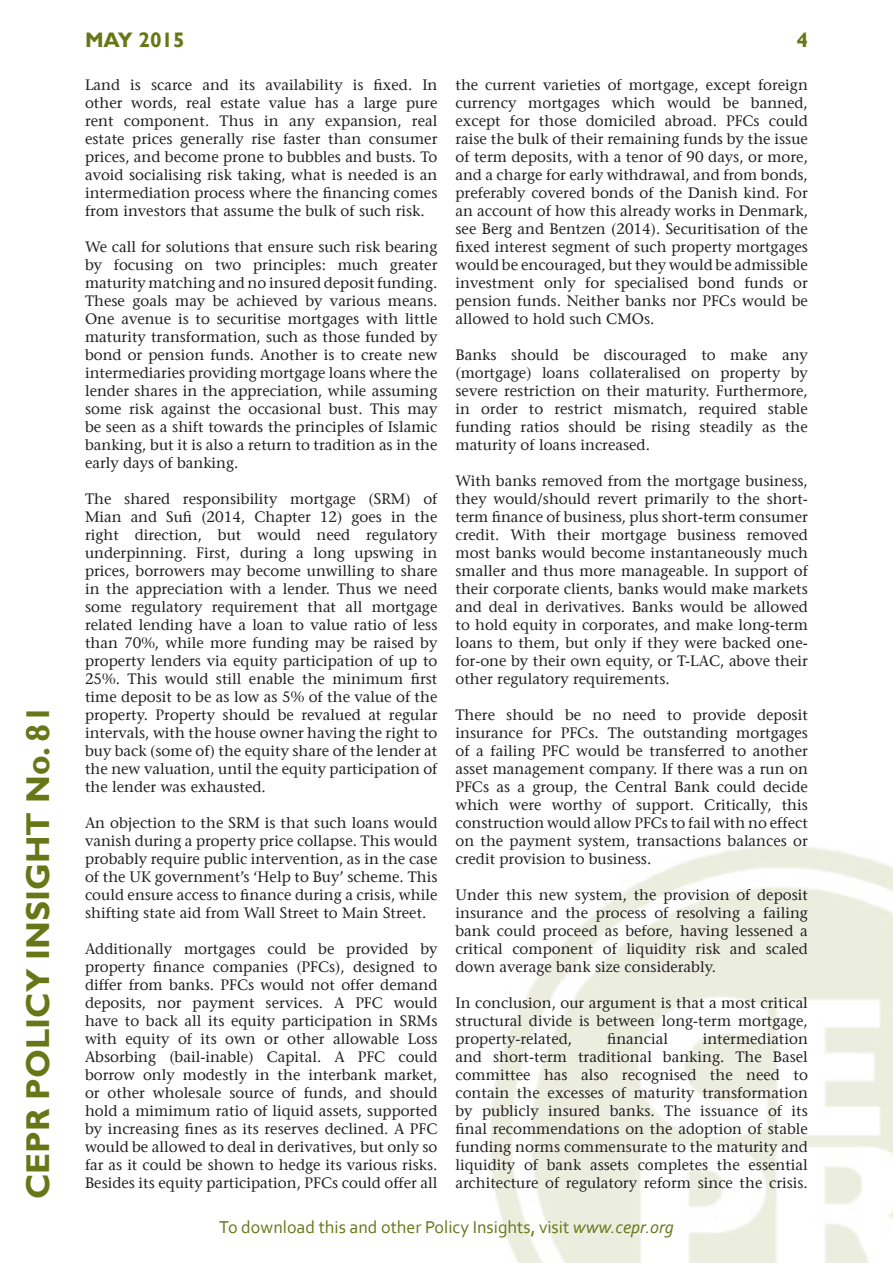
<style>
.page{position:relative;width:893px;height:1263px;background:#fff}
.page>*{position:absolute;margin:0;border:0;box-sizing:border-box;transform-origin:0 0}
.t1{font:700 33px "Gill Sans";color:#677717}
.t2{font:700 21px "Gill Sans";color:#677717}
.t3{font:18px "Corbel";color:#677717}
.t4{font:15px/18px "Stone Serif";color:#231f20;text-align:justify}
.s1{font-style:italic}
</style>
<div class="page">
<img style="left:490px;top:846px;width:403px;height:417px">
<h1 class="t1" style="left:18px;top:1199px;width:496px;rotate:-90deg">CEPR POLICY INSIGHT No. 81</h1>
<h2 class="t2" style="left:85px;top:28px;width:101px">MAY 2015</h2>
<h2 class="t2" style="left:796px;top:28px;width:13px">4</h2>
<p class="t4" style="left:85px;top:76px;width:354px">Land is scarce and its availability is fixed. In other words, real estate value has a large pure rent component. Thus in any expansion, real estate prices generally rise faster than consumer prices, and become prone to bubbles and busts. To avoid socialising risk taking, what is needed is an intermediation process where the financing comes from investors that assume the bulk of such risk.</p>
<p class="t4" style="left:85px;top:238px;width:354px">We call for solutions that ensure such risk bearing by focusing on two principles: much greater maturity matching and no insured deposit funding.<br>These goals may be achieved by various means.<br>One avenue is to securitise mortgages with little maturity transformation, such as those funded by bond or pension funds. Another is to create new intermediaries providing mortgage loans where the lender shares in the appreciation, while assuming some risk against the occasional bust. This may be seen as a shift towards the principles of Islamic banking, but it is also a return to tradition as in the early days of banking.</p>
<p class="t4" style="left:85px;top:490px;width:354px">The shared responsibility mortgage (SRM) of Mian and Sufi (2014, Chapter 12) goes in the right direction, but would need regulatory underpinning. First, during a long upswing in prices, borrowers may become unwilling to share in the appreciation with a lender. Thus we need some regulatory requirement that all mortgage related lending have a loan to value ratio of less than 70%, while more funding may be raised by property lenders via equity participation of up to 25%. This would still enable the minimum first time deposit to be as low as 5% of the value of the property. Property should be revalued at regular intervals, with the house owner having the right to buy back (some of) the equity share of the lender at the new valuation, until the equity participation of the lender was exhausted.</p>
<p class="t4" style="left:85px;top:814px;width:354px">An objection to the SRM is that such loans would vanish during a property price collapse. This would probably require public intervention, as in the case of the UK government’s ‘Help to Buy’ scheme. This could ensure access to finance during a crisis, while shifting state aid from Wall Street to Main Street.</p>
<p class="t4" style="left:85px;top:940px;width:354px">Additionally mortgages could be provided by property finance companies (PFCs), designed to differ from banks. PFCs would not offer demand deposits, nor payment services. A PFC would have to back all its equity participation in SRMs with equity of its own or other allowable Loss Absorbing (bail-inable) Capital. A PFC could borrow only modestly in the interbank market, or other wholesale source of funds, and should hold a mimimum ratio of liquid assets, supported by increasing fines as its reserves declined. A PFC would be allowed to deal in derivatives, but only so far as it could be shown to hedge its various risks.<br>Besides its equity participation, PFCs could offer all</p>
<p class="t4" style="left:455px;top:76px;width:354px">the current varieties of mortgage, except foreign currency mortgages which would be banned, except for those domiciled abroad. PFCs could raise the bulk of their remaining funds by the issue of term deposits, with a tenor of 90 days, or more, and a charge for early withdrawal, and from bonds, preferably covered bonds of the Danish kind. For an account of how this already works in Denmark, see Berg and Bentzen (2014). Securitisation of the fixed interest segment of such property mortgages would be encouraged, but they would be admissible investment only for specialised bond funds or pension funds. Neither banks nor PFCs would be allowed to hold such CMOs.</p>
<p class="t4" style="left:455px;top:346px;width:354px">Banks should be discouraged to make any (mortgage) loans collateralised on property by severe restriction on their maturity. Furthermore, in order to restrict mismatch, required stable funding ratios should be rising steadily as the maturity of loans increased.</p>
<p class="t4" style="left:455px;top:472px;width:354px">With banks removed from the mortgage business, they would/should revert primarily to the short&shy;term finance of business, plus short-term consumer credit. With their mortgage business removed most banks would become instantaneously much smaller and thus more manageable. In support of their corporate clients, banks would make markets and deal in derivatives. Banks would be allowed to hold equity in corporates, and make long-term loans to them, but only if they were backed one&shy;for-one by their own equity, or T-LAC, above their other regulatory requirements.</p>
<p class="t4" style="left:455px;top:706px;width:354px">There should be no need to provide deposit insurance for PFCs. The outstanding mortgages of a failing PFC would be transferred to another asset management company. If there was a run on PFCs as a group, the Central Bank could decide which were worthy of support. Critically, this construction would allow PFCs to fail with no effect on the payment system, transactions balances or credit provision to business.</p>
<p class="t4" style="left:455px;top:886px;width:354px">Under this new system, the provision of deposit insurance and the process of resolving a failing bank could proceed as before, having lessened a critical component of liquidity risk and scaled down average bank size considerably.</p>
<p class="t4" style="left:455px;top:994px;width:354px">In conclusion, our argument is that a most critical structural divide is between long-term mortgage, property-related,</p>
<p class="t4" style="left:455px;top:1030px;width:354px;text-indent:247px">intermediation and short-term traditional banking. The Basel committee has also recognised the need to contain the excesses of maturity transformation by publicly insured banks. The issuance of its final recommendations on the adoption of stable funding norms commensurate to the maturity and liquidity of bank assets completes the essential architecture of regulatory reform since the crisis.</p>
<p class="t4" style="left:607px;top:1030px;width:62px">financial</p>
<p class="t3" style="left:219px;top:1216px;width:456px">To download this and other Policy Insights, visit <span class="s1">www.cepr.org</span></p>
</div>
